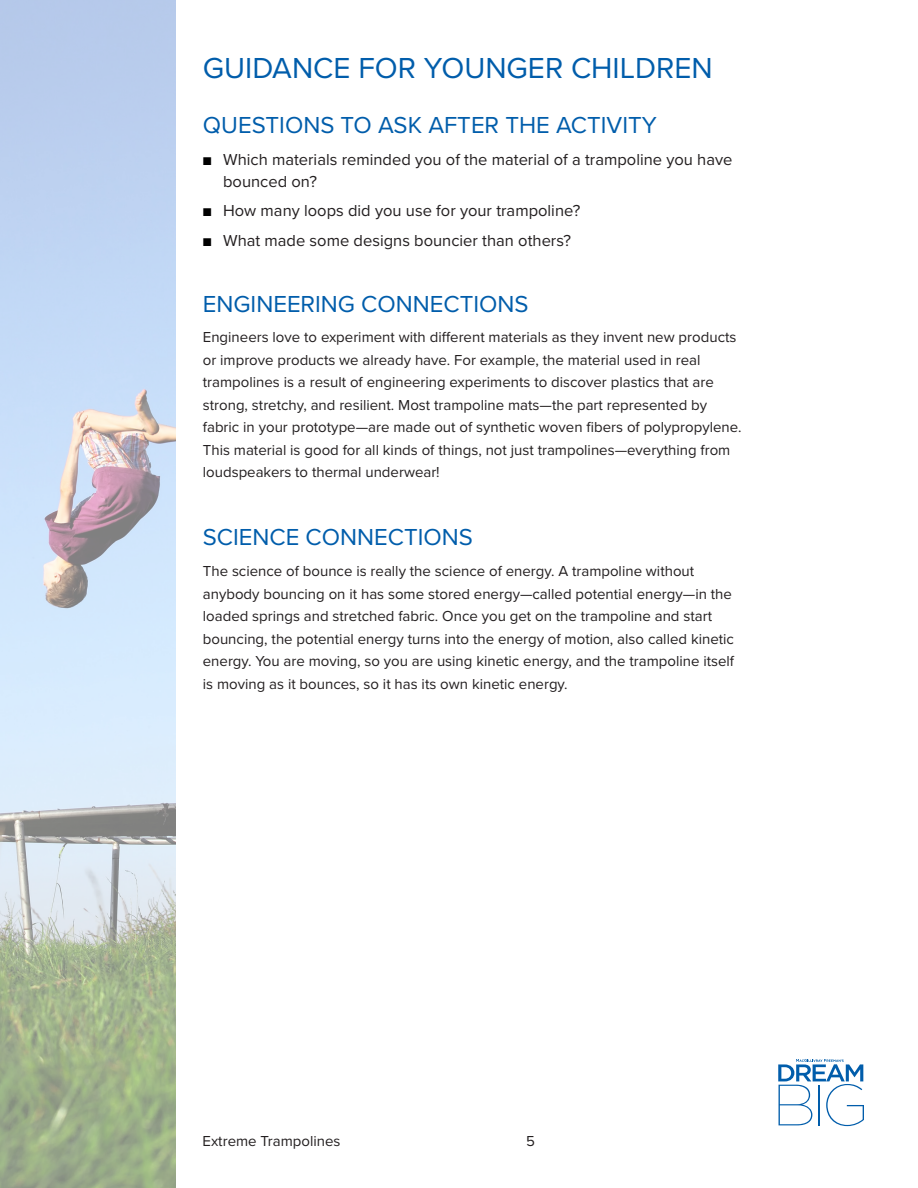
<style>
.page{position:relative;width:918px;height:1188px;background:#fff}
.page>*{position:absolute;margin:0;border:0;box-sizing:border-box;transform-origin:0 0}
.Paragraph_Style_1{font:30px "Proxima Nova";color:#015dab}
.Paragraph_Style_1-2{font:24px "Proxima Nova";color:#015dab}
.t1{font:16.5px/22.5px "Proxima Nova";color:#231f20}
.Paragraph_Style_1-3{font:15px/22.5px "Proxima Nova";color:#231f20}
.s1{font-size:13.5px;color:#000}
</style>
<div class="page">
<img style="left:0;top:0;width:176px;height:1188px">
<svg style="left:778px;top:1059px;width:86px;height:67px"></svg>
<p class="Paragraph_Style_1" style="left:203px;top:50px;width:511px">GUIDANCE FOR YOUNGER CHILDREN</p>
<p class="Paragraph_Style_1-2" style="left:203px;top:111px;width:455px">QUESTIONS TO ASK AFTER THE ACTIVITY</p>
<p class="t1" style="left:223px;top:148px;width:511px;text-indent:-20px"><span class="s1">■</span> Which materials reminded you of the material of a trampoline you have bounced on?</p>
<p class="t1" style="left:203px;top:200px;width:379px"><span class="s1">■</span> How many loops did you use for your trampoline?</p>
<p class="t1" style="left:203px;top:229px;width:370px"><span class="s1">■</span> What made some designs bouncier than others?</p>
<p class="Paragraph_Style_1-2" style="left:203px;top:289px;width:327px">ENGINEERING CONNECTIONS</p>
<p class="Paragraph_Style_1-3" style="left:203px;top:326px;width:540px">Engineers love to experiment with different materials as they invent new products or improve products we already have. For example, the material used in real trampolines is a result of engineering experiments to discover plastics that are strong, stretchy, and resilient. Most trampoline mats—the part represented by fabric in your prototype—are made out of synthetic woven fibers of polypropylene.<br>This material is good for all kinds of things, not just trampolines—everything from loudspeakers to thermal underwear!</p>
<p class="Paragraph_Style_1-2" style="left:203px;top:523px;width:272px">SCIENCE CONNECTIONS</p>
<p class="Paragraph_Style_1-3" style="left:203px;top:560px;width:533px">The science of bounce is really the science of energy. A trampoline without anybody bouncing on it has some stored energy—called potential energy—in the loaded springs and stretched fabric. Once you get on the trampoline and start bouncing, the potential energy turns into the energy of motion, also called kinetic energy. You are moving, so you are using kinetic energy, and the trampoline itself is moving as it bounces, so it has its own kinetic energy.</p>
<p class="Paragraph_Style_1-3" style="left:202px;top:1130px;width:139px">Extreme Trampolines</p>
<p class="Paragraph_Style_1-3" style="left:526px;top:1130px;width:10px">5</p>
</div>
